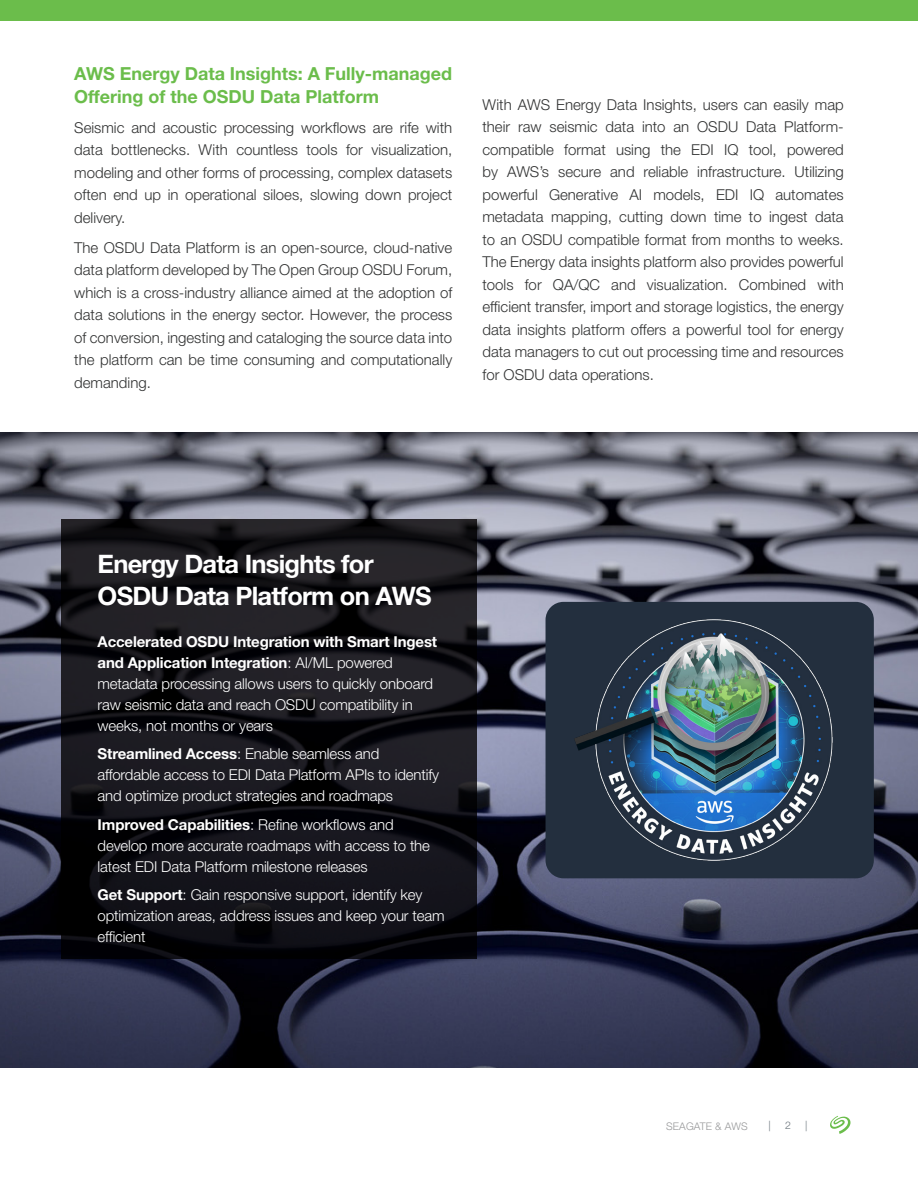
<style>
.page{position:relative;width:918px;height:1188px;background:#fff}
.page>*{position:absolute;margin:0;border:0;box-sizing:border-box;transform-origin:0 0}
.Body_Copy_Subhead{font:700 25.5px/31.5px "Helvetica Neue LT Std";letter-spacing:-.03em;color:#fff}
.Body_Copy{font:700 18px/22.5px "Helvetica Neue LT Std";color:#6bbd4b}
.Body_Copy-2{font:300 15px/22.5px "Helvetica Neue LT Std";color:#313232;text-align:justify}
.Body_Copy-3{font:300 15px/21px "Helvetica Neue LT Std";letter-spacing:-.01em;color:#fff}
.t1{font:300 10.5px "Helvetica Neue LT Std";letter-spacing:.07em;color:#6a747b}
.Body_Copy-4{font:300 10.5px "Helvetica Neue LT Std";letter-spacing:.01em;color:#979899}
.s1{font-weight:700}
</style>
<div class="page">
<svg style="left:830px;top:1116px;width:21px;height:18px"></svg>
<div style="left:0;top:0;width:918px;height:21px;background:#6bbd4b"></div>
<img style="left:0;top:433px;width:918px;height:635px">
<svg style="left:62px;top:520px;width:415px;height:439px;background:#131318"></svg>
<div style="left:546px;top:602px;width:328px;height:276px;background:#232f3e"></div>
<img style="left:573px;top:616px;width:263px;height:248px">
<p class="Body_Copy" style="left:74px;top:62px;width:380px">AWS Energy Data Insights: A Fully-managed<br>Offering of the OSDU Data Platform</p>
<p class="Body_Copy-2" style="left:74px;top:116px;width:379px">Seismic and acoustic processing workflows are rife with data bottlenecks. With countless tools for visualization, modeling and other forms of processing, complex datasets often end up in operational siloes, slowing down project delivery.</p>
<p class="Body_Copy-2" style="left:74px;top:236px;width:380px">The OSDU Data Platform is an open-source, cloud-native data platform developed by The Open Group OSDU Forum, which is a cross-industry alliance aimed at the adoption of data solutions in the energy sector. However, the process of conversion, ingesting and cataloging the source data into the platform can be time consuming and computationally demanding.</p>
<p class="Body_Copy-2" style="left:482px;top:93px;width:363px">With AWS Energy Data Insights, users can easily map their raw seismic data into an OSDU Data Platform&shy;compatible format using the EDI IQ tool, powered by AWS’s secure and reliable infrastructure. Utilizing powerful Generative AI models, EDI IQ automates metadata mapping, cutting down time to ingest data to an OSDU compatible format from months to weeks.<br>The Energy data insights platform also provides powerful tools for QA/QC and visualization. Combined with efficient transfer, import and storage logistics, the energy data insights platform offers a powerful tool for energy data managers to cut out processing time and resources for OSDU data operations.</p>
<p class="Body_Copy_Subhead" style="left:98px;top:548px;width:335px">Energy Data Insights for<br>OSDU Data Platform on AWS</p>
<p class="Body_Copy-3" style="left:98px;top:630px;width:341px"><span class="s1">Accelerated OSDU Integration with Smart Ingest and Application Integration</span>: AI/ML powered metadata processing allows users to quickly onboard raw seismic data and reach OSDU compatibility in weeks, not months or years</p>
<p class="Body_Copy-3" style="left:98px;top:743px;width:343px"><span class="s1">Streamlined Access</span>: Enable seamless and affordable access to EDI Data Platform APIs to identify and optimize product strategies and roadmaps</p>
<p class="Body_Copy-3" style="left:98px;top:813px;width:334px"><span class="s1">Improved Capabilities</span>: Refine workflows and develop more accurate roadmaps with access to the latest EDI Data Platform milestone releases</p>
<p class="Body_Copy-3" style="left:98px;top:884px;width:348px"><span class="s1">Get Support</span>: Gain responsive support, identify key optimization areas, address issues and keep your team efficient</p>
<p class="t1" style="left:611px;top:1118px;width:138px">SEAGATE &amp; TERRADEPTH</p>
<p class="t1" style="left:769px;top:1118px;width:4px">|</p>
<p class="t1" style="left:785px;top:1118px;width:7px">2</p>
<p class="t1" style="left:805px;top:1118px;width:4px">|</p>
<p class="Body_Copy-4" style="left:666px;top:1120px;width:83px">SEAGATE &amp; AWS</p>
</div>
